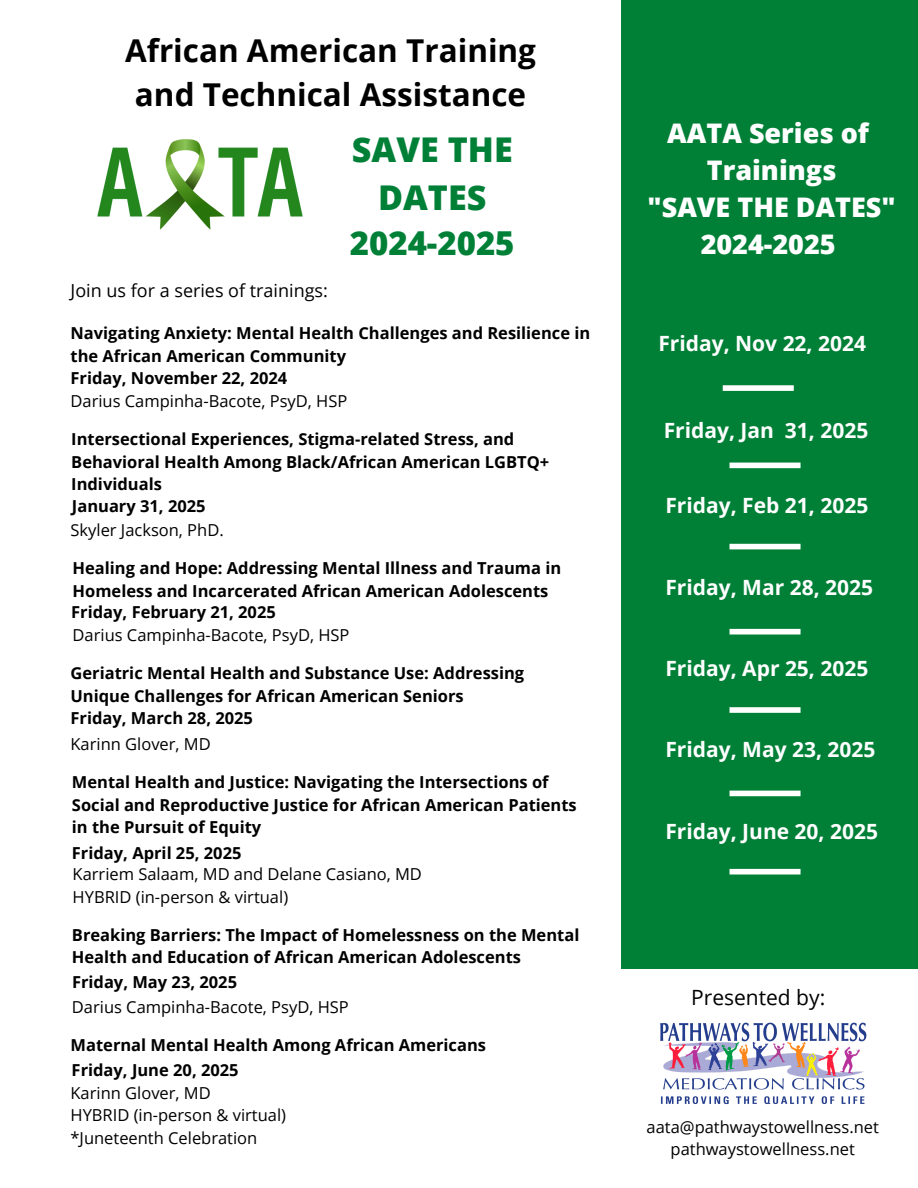
<style>
.page{position:relative;width:918px;height:1188px;background:#fff}
.page>*{position:absolute;margin:0;border:0;box-sizing:border-box;transform-origin:0 0}
.t1{font:800 34.2px/47.4px "Open Sans";color:#008037;text-align:center}
.t2{font:800 33px "Open Sans";color:#008037}
.t3{font:700 31.5px/43.8px "Open Sans";color:#000;text-align:center}
.t4{font:800 27px/37.2px "Open Sans";color:#fff;text-align:center}
.t5{font:700 21px "Open Sans";color:#fff}
.t6{font:21px "Open Sans";color:#000}
.t7{font:18px "Open Sans";color:#000}
.t8{font:700 16.5px/22.5px "Open Sans";color:#000}
.t9{font:16.5px "Open Sans";color:#000}
</style>
<div class="page">
<div style="left:621px;top:0;width:297px;height:969px;background:#008037"></div>
<div style="left:723px;top:385px;width:71px;height:6px;background:#fff"></div>
<div style="left:730px;top:463px;width:71px;height:5px;background:#fff"></div>
<div style="left:730px;top:544px;width:71px;height:5px;background:#fff"></div>
<div style="left:730px;top:629px;width:71px;height:6px;background:#fff"></div>
<div style="left:730px;top:707px;width:71px;height:6px;background:#fff"></div>
<div style="left:730px;top:791px;width:71px;height:5px;background:#fff"></div>
<div style="left:730px;top:869px;width:71px;height:6px;background:#fff"></div>
<img style="left:660px;top:1022px;width:206px;height:82px">
<img style="left:97px;top:139px;width:206px;height:91px">
<p class="t3" style="left:125px;top:28px;width:412px">African American Training and Technical Assistance</p>
<h6 class="t7" style="left:71px;top:278px;width:259px">Join us for a series of trainings:</h6>
<h6 class="t1" style="left:352px;top:125px;width:162px">SAVE THE<br>DATES</h6>
<h6 class="t2" style="left:350px;top:220px;width:166px">2024-2025</h6>
<h6 class="t8" style="left:71px;top:321px;width:521px">Navigating Anxiety: Mental Health Challenges and Resilience in the African American Community</h6>
<p class="t8" style="left:71px;top:366px;width:218px">Friday, November 22, 2024</p>
<h6 class="t9" style="left:71px;top:389px;width:278px">Darius Campinha-Bacote, PsyD, HSP</h6>
<p class="t8" style="left:71px;top:427px;width:480px">Intersectional Experiences, Stigma-related Stress, and<br>Behavioral Health Among Black/African American LGBTQ+<br>Individuals</p>
<h6 class="t8" style="left:72px;top:495px;width:135px">January 31, 2025</h6>
<p class="t9" style="left:71px;top:518px;width:155px">Skyler Jackson, PhD.</p>
<h6 class="t8" style="left:73px;top:557px;width:490px">Healing and Hope: Addressing Mental Illness and Trauma in<br>Homeless and Incarcerated African American Adolescents</h6>
<p class="t8" style="left:71px;top:601px;width:206px">Friday, February 21, 2025</p>
<p class="t9" style="left:73px;top:623px;width:278px">Darius Campinha-Bacote, PsyD, HSP</p>
<h4 class="t8" style="left:71px;top:662px;width:455px">Geriatric Mental Health and Substance Use: Addressing<br>Unique Challenges for African American Seniors</h4>
<h4 class="t9" style="left:71px;top:733px;width:142px">Karinn Glover, MD</h4>
<h4 class="t8" style="left:71px;top:707px;width:184px">Friday, March 28, 2025</h4>
<h4 class="t8" style="left:72px;top:771px;width:506px">Mental Health and Justice: Navigating the Intersections of<br>Social and Reproductive Justice for African American Patients in the Pursuit of Equity</h4>
<h5 class="t9" style="left:73px;top:863px;width:351px">Karriem Salaam, MD and Delane Casiano, MD</h5>
<p class="t9" style="left:73px;top:885px;width:217px">HYBRID (in-person &amp; virtual)</p>
<h4 class="t8" style="left:72px;top:841px;width:171px">Friday, April 25, 2025</h4>
<h6 class="t8" style="left:72px;top:923px;width:509px">Breaking Barriers: The Impact of Homelessness on the Mental<br>Health and Education of African American Adolescents</h6>
<h6 class="t8" style="left:72px;top:971px;width:167px">Friday, May 23, 2025</h6>
<p class="t9" style="left:72px;top:996px;width:278px">Darius Campinha-Bacote, PsyD, HSP</p>
<h4 class="t8" style="left:71px;top:1034px;width:417px">Maternal Mental Health Among African Americans</h4>
<p class="t8" style="left:72px;top:1059px;width:169px">Friday, June 20, 2025</p>
<p class="t9" style="left:71px;top:1081px;width:142px">Karinn Glover, MD</p>
<h3 class="t9" style="left:71px;top:1104px;width:217px">HYBRID (in-person &amp; virtual)</h3>
<h4 class="t9" style="left:71px;top:1126px;width:188px">*Juneteenth Celebration</h4>
<p class="t4" style="left:648px;top:114px;width:250px">AATA Series of<br>Trainings<br>"SAVE THE DATES"<br>2024-2025</p>
<h1 class="t5" style="left:658px;top:329px;width:209px">Friday, Nov 22, 2024</h1>
<h6 class="t5" style="left:664px;top:416px;width:206px">Friday, Jan 31, 2025</h6>
<p class="t5" style="left:665px;top:491px;width:204px">Friday, Feb 21, 2025</p>
<h6 class="t5" style="left:665px;top:572px;width:209px">Friday, Mar 28, 2025</h6>
<p class="t5" style="left:665px;top:654px;width:205px">Friday, Apr 25, 2025</p>
<h6 class="t5" style="left:665px;top:735px;width:212px">Friday, May 23, 2025</h6>
<h6 class="t5" style="left:665px;top:816px;width:214px">Friday, June 20, 2025</h6>
<h6 class="t6" style="left:691px;top:983px;width:136px">Presented by:</h6>
<p class="t9" style="left:647px;top:1115px;width:234px">aata@pathwaystowellness.net</p>
<h6 class="t9" style="left:671px;top:1138px;width:186px">pathwaystowellness.net</h6>
</div>
